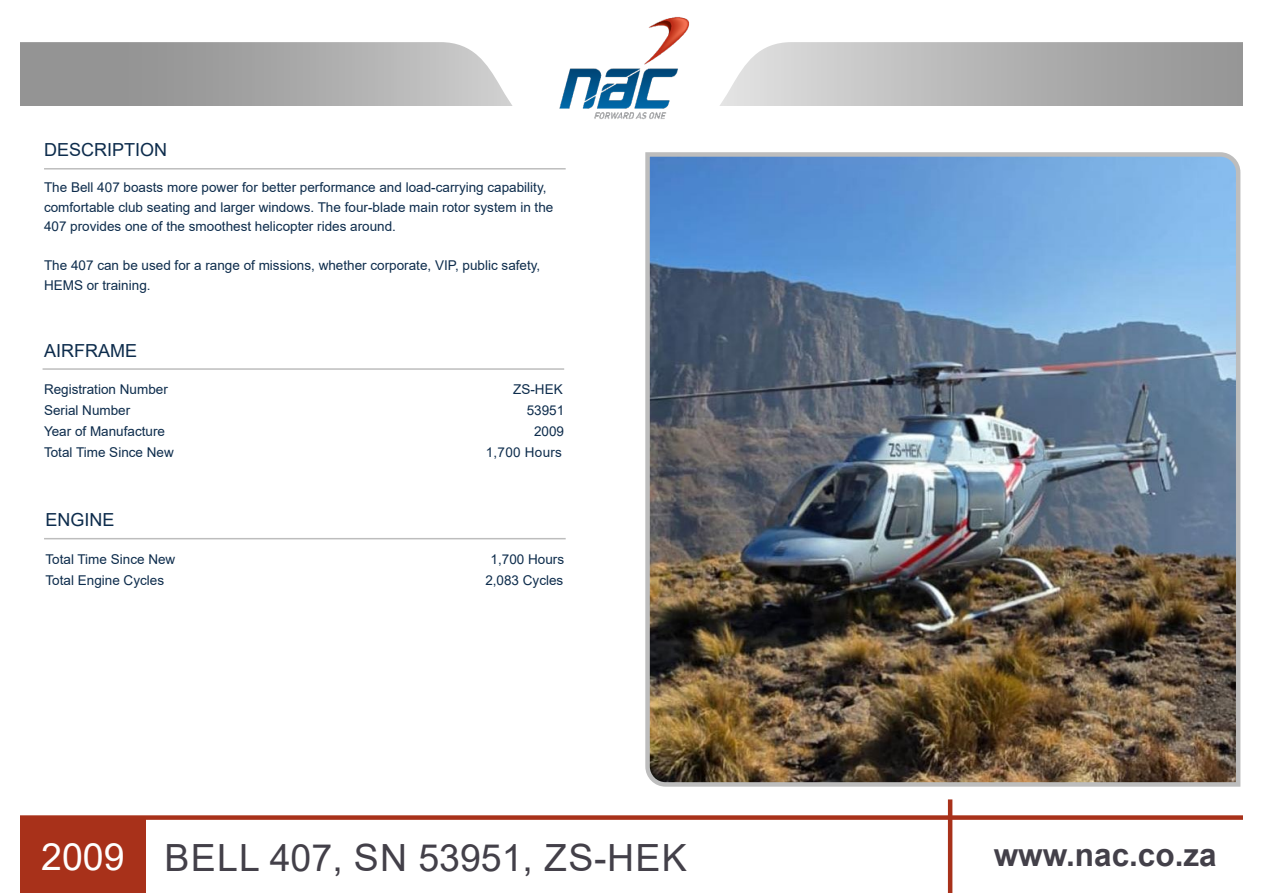
<style>
.page{position:relative;width:1263px;height:893px;background:#fff}
.page>*{position:absolute;margin:0;border:0;box-sizing:border-box;transform-origin:0 0}
.t1{font:37.5px "Arial";color:#434049}
.t2{font:700 31.5px "Arial";color:#434049}
.t3{font:18px "Arial";color:#0d2c4c}
.t4{font:13.5px/19.5px "Arial";color:#0d2c4c}
.t5{font:13.5px "Arial";letter-spacing:.02em;color:#0d2c4c}
.s1{color:#fff}
</style>
<div class="page">
<img style="left:645px;top:152px;width:596px;height:635px">
<svg style="left:20px;top:42px;width:493px;height:64px;background:#ababab"></svg>
<svg style="left:720px;top:42px;width:523px;height:64px;background:#b9b9b9"></svg>
<hr style="left:948px;top:799px;width:4px;height:94px;background:#a8311a">
<div style="left:0;top:815px;width:1244px;height:5px;background:#a8311a"></div>
<div style="left:1px;top:817px;width:145px;height:75px;background:#a8311a"></div>
<img style="left:559px;top:17px;width:131px;height:103px">
<div style="left:1px;top:0;width:19px;height:893px;background:#fff"></div>
<hr style="left:44px;top:168px;width:522px;height:2px;background:#bdbdbd">
<hr style="left:43px;top:368px;width:521px;height:2px;background:#bdbdbd">
<hr style="left:44px;top:538px;width:522px;height:1px;background:#bdbdbd">
<p class="t3" style="left:44px;top:138px;width:125px">DESCRIPTION</p>
<p class="t4" style="left:44px;top:177px;width:511px">The Bell 407 boasts more power for better performance and load-carrying capability, comfortable club seating and larger windows. The four-blade main rotor system in the<br>407 provides one of the smoothest helicopter rides around.</p>
<p class="t4" style="left:44px;top:255px;width:498px">The 407 can be used for a range of missions, whether corporate, VIP, public safety,<br>HEMS or training.</p>
<p class="t3" style="left:44px;top:338px;width:95px">AIRFRAME</p>
<p class="t4" style="left:44px;top:379px;width:125px">Registration Number</p>
<p class="t4" style="left:513px;top:379px;width:51px">ZS-HEK</p>
<p class="t4" style="left:44px;top:400px;width:88px">Serial Number</p>
<p class="t4" style="left:527px;top:400px;width:39px">53951</p>
<p class="t4" style="left:44px;top:421px;width:123px">Year of Manufacture</p>
<p class="t4" style="left:534px;top:421px;width:32px">2009</p>
<p class="t4" style="left:44px;top:442px;width:131px">Total Time Since New</p>
<p class="t5" style="left:486px;top:443px;width:78px">1,700 Hours</p>
<p class="t3" style="left:46px;top:508px;width:71px">ENGINE</p>
<p class="t4" style="left:46px;top:549px;width:131px">Total Time Since New</p>
<p class="t4" style="left:491px;top:549px;width:75px">1,700 Hours</p>
<p class="t4" style="left:46px;top:570px;width:120px">Total Engine Cycles</p>
<p class="t4" style="left:485px;top:570px;width:80px">2,083 Cycles</p>
<h1 class="t1" style="left:41px;top:832px;width:647px"><span class="s1">2009</span> BELL 407, SN 53951, ZS-HEK</h1>
<h2 class="t2" style="left:994px;top:833px;width:224px">www.nac.co.za</h2>
</div>
